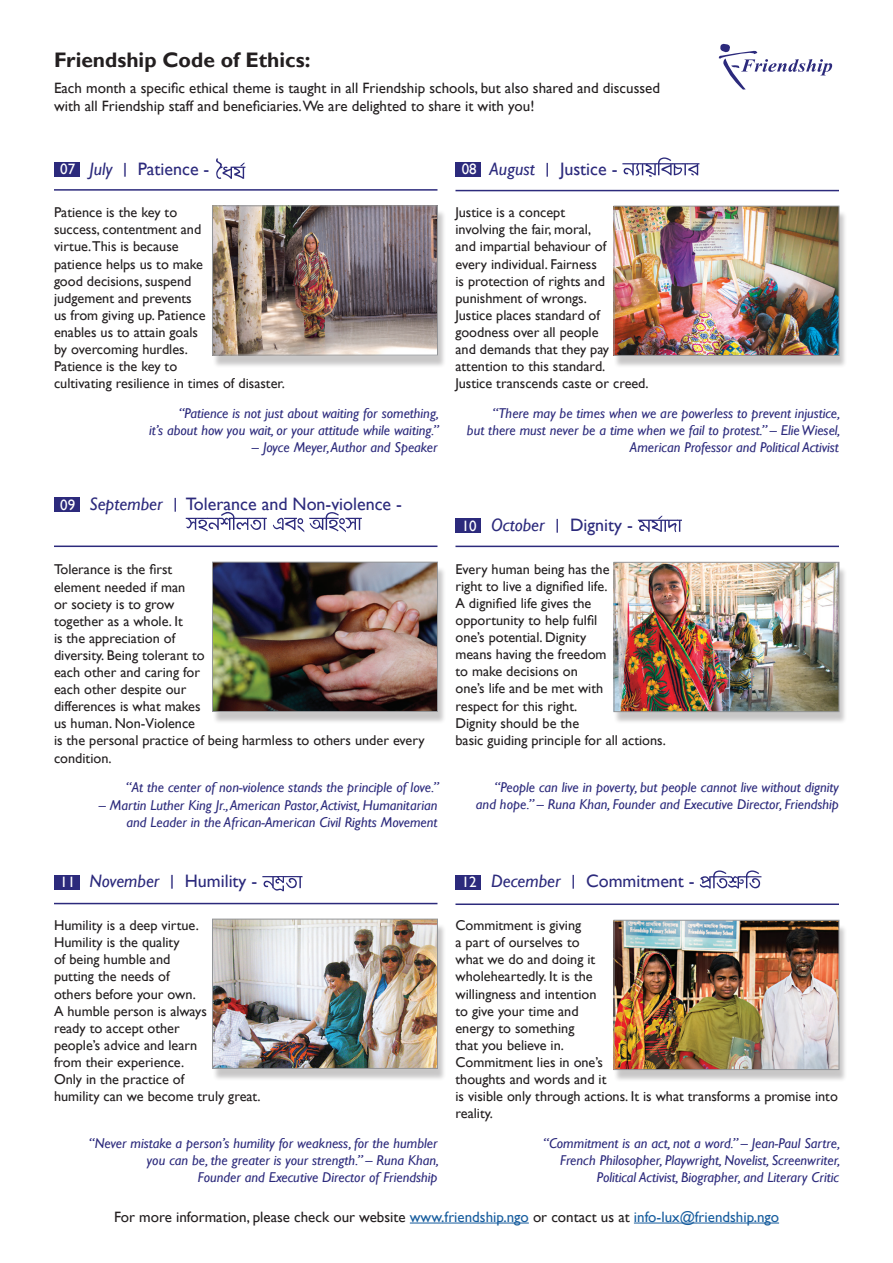
<style>
.page{position:relative;width:893px;height:1263px;background:#fff}
.page>*{position:absolute;margin:0;border:0;box-sizing:border-box;transform-origin:0 0}
.t1{font:700 21px "Gill Sans";color:#231f20}
.t2{font:18px "Gill Sans";color:#2c2a7c}
.t3{font:15px/18px "Gill Sans";color:#231f20}
.t4{font:15px "Gill Sans";color:#fff}
.Body{font:14.25px/17.1px "Gill Sans";color:#231f20}
.Citation_Italic_Blue{font:italic 14.25px/17.1px "Gill Sans";color:#2c2a7c;text-align:right}
.s1{font-style:italic}
.s2{font-family:"Cambria Math"}
.s3{color:#175d9e}
</style>
<div class="page">
<svg style="left:718px;top:43px;width:114px;height:47px"></svg>
<hr style="left:410px;top:1223px;width:119px;height:1px;background:#175d9e">
<hr style="left:634px;top:1223px;width:145px;height:1px;background:#175d9e">
<div style="left:54px;top:162px;width:26px;height:14px;background:#2c2a7c"></div>
<div style="left:212px;top:209px;width:234px;height:159px;background:#231f20;opacity:.25"></div>
<img style="left:214px;top:208px;width:222px;height:145px">
<div style="left:212px;top:206px;width:226px;height:149px;border:1px solid #939598"></div>
<svg style="left:216px;top:158px;width:29px;height:21px"></svg>
<hr style="left:54px;top:189px;width:383px;height:2px;background:#2c2a7c">
<div style="left:455px;top:162px;width:26px;height:14px;background:#2c2a7c"></div>
<div style="left:613px;top:210px;width:235px;height:158px;background:#231f20;opacity:.25"></div>
<img style="left:616px;top:208px;width:221px;height:146px">
<div style="left:614px;top:206px;width:225px;height:150px;border:1px solid #939598"></div>
<svg style="left:622px;top:157px;width:77px;height:20px"></svg>
<hr style="left:455px;top:190px;width:384px;height:1px;background:#2c2a7c">
<div style="left:54px;top:498px;width:26px;height:14px;background:#2c2a7c"></div>
<div style="left:212px;top:566px;width:234px;height:158px;background:#231f20;opacity:.25"></div>
<img style="left:214px;top:564px;width:222px;height:146px">
<div style="left:212px;top:562px;width:226px;height:150px;border:1px solid #939598"></div>
<svg style="left:186px;top:512px;width:81px;height:19px"></svg>
<svg style="left:273px;top:512px;width:89px;height:20px"></svg>
<hr style="left:54px;top:545px;width:383px;height:2px;background:#2c2a7c">
<div style="left:455px;top:519px;width:26px;height:14px;background:#2c2a7c"></div>
<div style="left:613px;top:566px;width:235px;height:159px;background:#231f20;opacity:.25"></div>
<img style="left:616px;top:564px;width:221px;height:146px">
<div style="left:614px;top:562px;width:225px;height:150px;border:1px solid #939598"></div>
<svg style="left:638px;top:516px;width:44px;height:16px"></svg>
<hr style="left:455px;top:546px;width:384px;height:1px;background:#2c2a7c">
<div style="left:54px;top:875px;width:26px;height:14px;background:#2c2a7c"></div>
<div style="left:212px;top:923px;width:234px;height:158px;background:#231f20;opacity:.25"></div>
<img style="left:214px;top:921px;width:222px;height:145px">
<div style="left:212px;top:919px;width:226px;height:149px;border:1px solid #939598"></div>
<svg style="left:262px;top:876px;width:40px;height:15px"></svg>
<hr style="left:54px;top:903px;width:383px;height:1px;background:#2c2a7c">
<div style="left:455px;top:875px;width:26px;height:14px;background:#2c2a7c"></div>
<div style="left:613px;top:924px;width:235px;height:159px;background:#231f20;opacity:.25"></div>
<img style="left:616px;top:922px;width:221px;height:146px">
<div style="left:614px;top:920px;width:225px;height:150px;border:1px solid #939598"></div>
<svg style="left:700px;top:870px;width:61px;height:18px"></svg>
<hr style="left:455px;top:903px;width:384px;height:2px;background:#2c2a7c">
<h1 class="t1" style="left:54px;top:47px;width:258px">Friendship Code of Ethics:</h1>
<p class="t3" style="left:54px;top:80px;width:608px">Each month a specific ethical theme is taught in all Friendship schools, but also shared and discussed with all Friendship staff and beneficiaries.We are delighted to share it with you!</p>
<p class="t4" style="left:60px;top:161px;width:16px">07</p>
<p class="t2" style="left:90px;top:158px;width:121px"><span class="s1">July</span> <span class="s2">∣</span> Patience -</p>
<p class="Body" style="left:54px;top:204px;width:232px">Patience is the key to<br>success, contentment and<br>virtue.This is because<br>patience helps us to make<br>good decisions, suspend<br>judgement and prevents<br>us from giving up. Patience<br>enables us to attain goals<br>by overcoming hurdles.<br>Patience is the key to<br>cultivating resilience in times of disaster.</p>
<p class="Citation_Italic_Blue" style="left:149px;top:405px;width:291px">“Patience is not just about waiting for something,<br>it’s about how you wait, or your attitude while waiting.”</p>
<p class="Citation_Italic_Blue" style="left:252px;top:439px;width:187px">– Joyce Meyer, Author and Speaker</p>
<p class="t4" style="left:462px;top:161px;width:16px">08</p>
<p class="t2" style="left:490px;top:158px;width:129px"><span class="s1">August</span> <span class="s2">∣</span> Justice -</p>
<p class="Body" style="left:455px;top:204px;width:195px">Justice is a concept<br>involving the fair, moral,<br>and impartial behaviour of<br>every individual. Fairness<br>is protection of rights and punishment of wrongs.<br>Justice places standard of goodness over all people<br>and demands that they pay attention to this standard.<br>Justice transcends caste or creed.</p>
<p class="Citation_Italic_Blue" style="left:467px;top:405px;width:375px">“There may be times when we are powerless to prevent injustice,<br>but there must never be a time when we fail to protest.” – Elie Wiesel,<br>American Professor and Political Activist</p>
<p class="t4" style="left:60px;top:496px;width:16px">09</p>
<p class="t2" style="left:90px;top:494px;width:314px"><span class="s1">September</span> <span class="s2">∣</span> Tolerance and Non-violence -</p>
<p class="Body" style="left:54px;top:561px;width:372px">Tolerance is the first<br>element needed if man<br>or society is to grow<br>together as a whole. It<br>is the appreciation of<br>diversity. Being tolerant to<br>each other and caring for<br>each other despite our<br>differences is what makes<br>us human. Non-Violence<br>is the personal practice of being harmless to others under every condition.</p>
<p class="Citation_Italic_Blue" style="left:126px;top:779px;width:314px">“At the center of non-violence stands the principle of love.”</p>
<p class="Citation_Italic_Blue" style="left:99px;top:796px;width:340px">– Martin Luther King Jr., American Pastor, Activist, Humanitarian and Leader in the African-American Civil Rights Movement</p>
<p class="t4" style="left:462px;top:517px;width:16px">10</p>
<p class="t2" style="left:491px;top:514px;width:143px"><span class="s1">October</span> <span class="s2">∣</span> Dignity -</p>
<p class="Body" style="left:455px;top:561px;width:212px">Every human being has the<br>right to live a dignified life.<br>A dignified life gives the<br>opportunity to help fulfil<br>one’s potential. Dignity<br>means having the freedom<br>to make decisions on<br>one’s life and be met with<br>respect for this right.<br>Dignity should be the<br>basic guiding principle for all actions.</p>
<p class="Citation_Italic_Blue" style="left:476px;top:778px;width:364px">“People can live in poverty, but people cannot live without dignity and hope.” – Runa Khan, Founder and Executive Director, Friendship</p>
<p class="t4" style="left:60px;top:873px;width:16px">11</p>
<p class="t2" style="left:90px;top:871px;width:169px"><span class="s1">November</span> <span class="s2">∣</span> Humility -</p>
<p class="Body" style="left:54px;top:917px;width:208px">Humility is a deep virtue.<br>Humility is the quality<br>of being humble and<br>putting the needs of<br>others before your own.<br>A humble person is always<br>ready to accept other<br>people’s advice and learn<br>from their experience.<br>Only in the practice of<br>humility can we become truly great.</p>
<p class="Citation_Italic_Blue" style="left:89px;top:1135px;width:351px">“Never mistake a person’s humility for weakness, for the humbler you can be, the greater is your strength.” – Runa Khan,<br>Founder and Executive Director of Friendship</p>
<p class="t4" style="left:462px;top:873px;width:16px">12</p>
<p class="t2" style="left:491px;top:871px;width:205px"><span class="s1">December</span> <span class="s2">∣</span> Commitment -</p>
<p class="Body" style="left:455px;top:917px;width:384px">Commitment is giving<br>a part of ourselves to<br>what we do and doing it<br>wholeheartedly. It is the<br>willingness and intention<br>to give your time and<br>energy to something<br>that you believe in.<br>Commitment lies in one’s<br>thoughts and words and it<br>is visible only through actions. It is what transforms a promise into reality.</p>
<p class="Citation_Italic_Blue" style="left:543px;top:1135px;width:299px">“Commitment is an act, not a word.” – Jean-Paul Sartre,<br>French Philosopher, Playwright, Novelist, Screenwriter,<br>Political Activist, Biographer, and Literary Critic</p>
<p class="t3" style="left:114px;top:1208px;width:666px">For more information, please check our website <span class="s3">www.friendship.ngo</span> or contact us at <span class="s3">info-lux@friendship.ngo</span></p>
</div>
